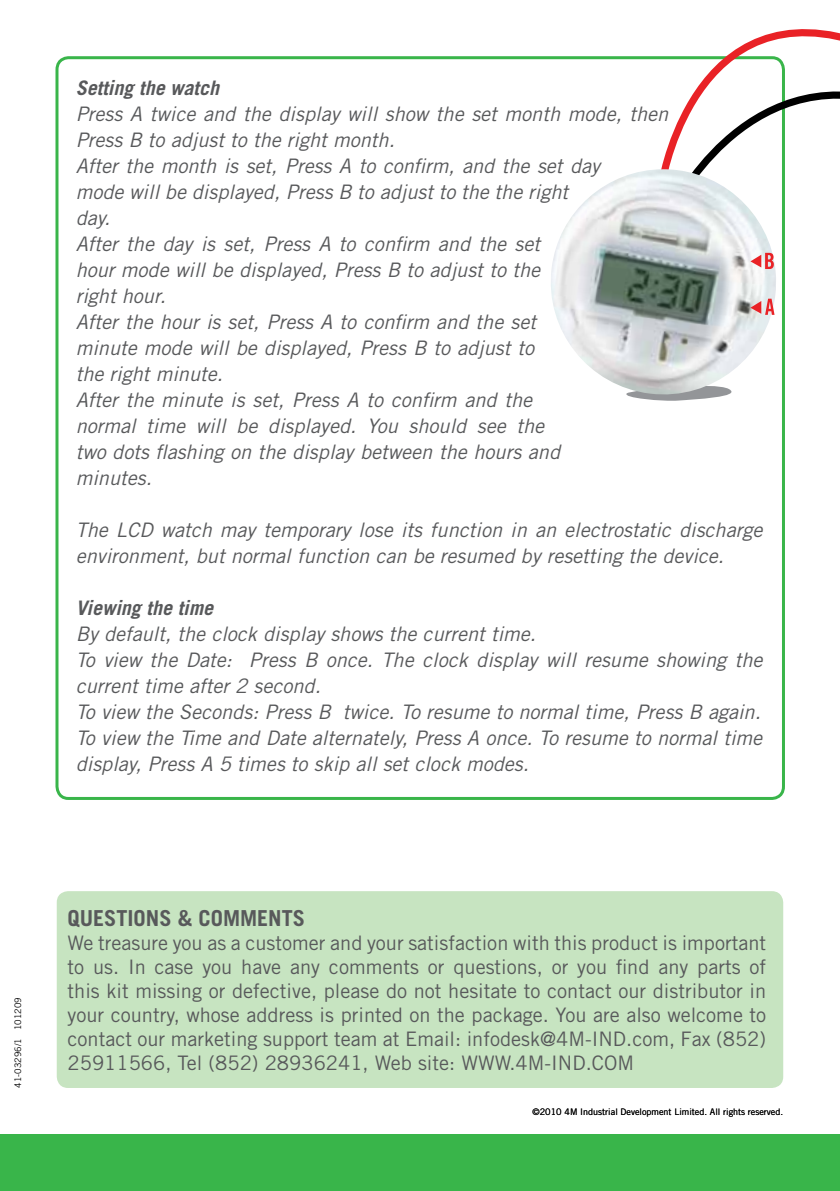
<style>
.page{position:relative;width:840px;height:1191px;background:#fff}
.page>*{position:absolute;margin:0;border:0;box-sizing:border-box;transform-origin:0 0}
.t1{font:700 22px "Trade Gothic";color:#58595b}
.t2{font:italic 20px/26px "Trade Gothic";color:#58595b}
.t3{font:20px/24px "Trade Gothic";color:#58595b;text-align:justify}
.t4{font:italic 700 20px "Trade Gothic";color:#58595b}
.t5{font:9px "Trade Gothic";color:#000}
</style>
<div class="page">
<div style="left:0;top:1134px;width:839px;height:57px;background:#39b54a"></div>
<div style="left:57px;top:891px;width:725px;height:197px;background:#c7e4c1;border-radius:11px"></div>
<svg style="left:655px;top:29px;width:184px;height:179px"></svg>
<img style="left:551px;top:169px;width:231px;height:232px">
<svg style="left:750px;top:253px;width:23px;height:16px"></svg>
<svg style="left:750px;top:299px;width:24px;height:16px"></svg>
<p class="t4" style="left:76px;top:75px;width:145px">Setting the watch</p>
<p class="t2" style="left:76px;top:100px;width:594px">Press A twice and the display will show the set month mode, then Press B to adjust to the right month.<br>After the month is set, Press A to confirm, and the set day<br>mode will be displayed, Press B to adjust to the the right<br>day.<br>After the day is set, Press A to confirm and the set<br>hour mode will be displayed, Press B to adjust to the<br>right hour.<br>After the hour is set, Press A to confirm and the set<br>minute mode will be displayed, Press B to adjust to<br>the right minute.<br>After the minute is set, Press A to confirm and the<br>normal time will be displayed. You should see the<br>two dots flashing on the display between the hours and<br>minutes.</p>
<p class="t2" style="left:76px;top:516px;width:688px">The LCD watch may temporary lose its function in an electrostatic discharge environment, but normal function can be resumed by resetting the device.</p>
<p class="t4" style="left:76px;top:595px;width:139px">Viewing the time</p>
<p class="t2" style="left:76px;top:620px;width:688px">By default, the clock display shows the current time.<br>To view the Date: Press B once. The clock display will resume showing the current time after 2 second.<br>To view the Seconds: Press B twice. To resume to normal time, Press B again.<br>To view the Time and Date alternately, Press A once. To resume to normal time display, Press A 5 times to skip all set clock modes.</p>
<p class="t5" style="left:13px;top:1088px;width:92px;rotate:-90deg">41-03296/1 101209</p>
<p class="t1" style="left:67px;top:904px;width:239px">QUESTIONS &amp; COMMENTS</p>
<p class="t3" style="left:67px;top:930px;width:699px">We treasure you as a customer and your satisfaction with this product is important to us. In case you have any comments or questions, or you find any parts of this kit missing or defective, please do not hesitate to contact our distributor in your country, whose address is printed on the package. You are also welcome to contact our marketing support team at Email: infodesk@4M-IND.com, Fax (852)<br>25911566, Tel (852) 28936241, Web site: WWW.4M-IND.COM</p>
<p class="t5" style="left:532px;top:1106px;width:252px">©2010 4M Industrial Development Limited. All rights reserved.</p>
</div>
